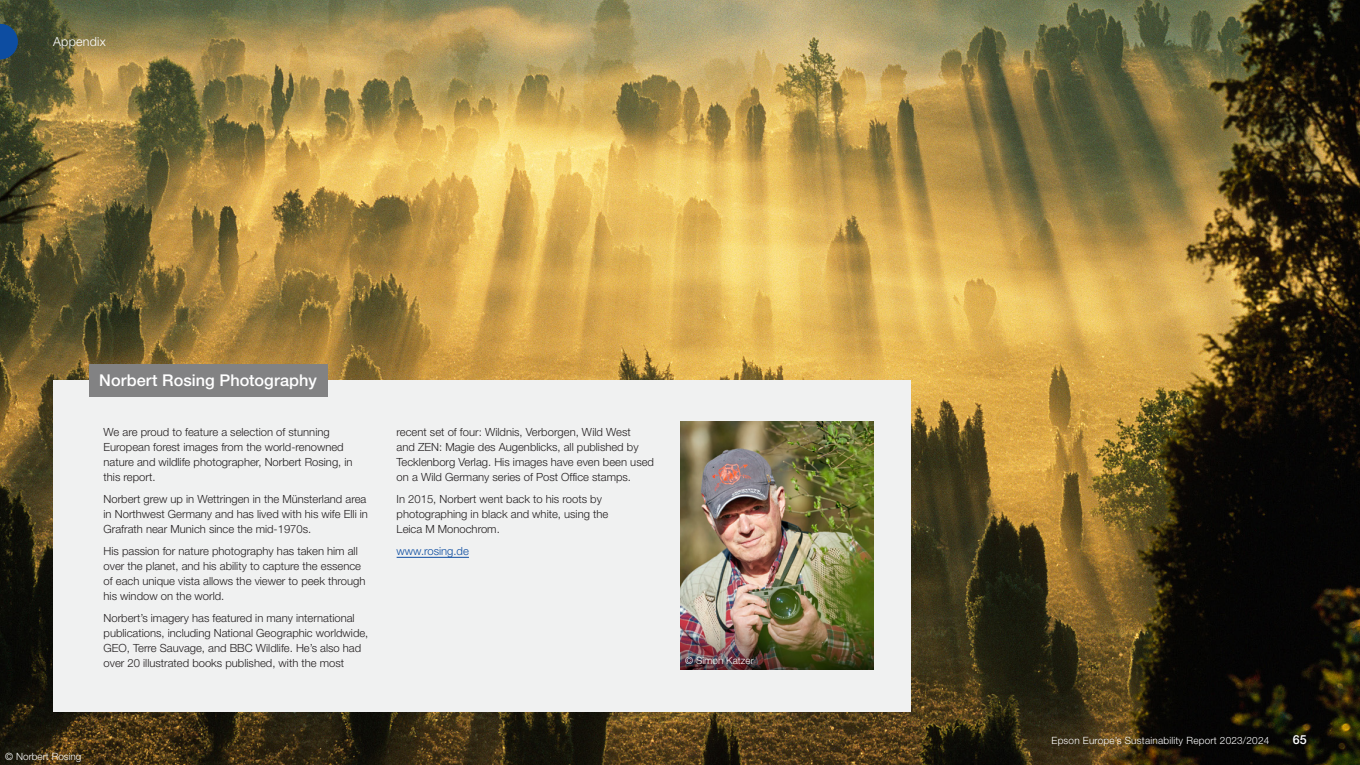
<style>
.page{position:relative;width:1360px;height:765px;background:#fff}
.page>*{position:absolute;margin:0;border:0;box-sizing:border-box;transform-origin:0 0}
.H2-bold{font:500 16.25px "Helvetica Neue LT Std";letter-spacing:.005em;color:#fff}
.t1{font:300 12.5px "Helvetica Neue LT Std";letter-spacing:.02em;color:#fff}
.t2{font:500 12.5px "Helvetica Neue LT Std";color:#fff}
.body{font:300 11.25px/15px "Helvetica Neue LT Std";color:#231f20}
.body-2{font:300 11.25px "Helvetica Neue LT Std";color:#0d4da1}
.t3{font:300 10px "Helvetica Neue LT Std";letter-spacing:.02em;color:#fff}
.t4{font:300 10px "Helvetica Neue LT Std";color:#fff}
</style>
<div class="page">
<img style="left:0;top:0;width:1360px;height:765px">
<div style="left:53px;top:381px;width:858px;height:331px;background:#f0f1f1"></div>
<img style="left:680px;top:421px;width:194px;height:194px">
<img style="left:680px;top:615px;width:194px;height:54px">
<hr style="left:397px;top:557px;width:72px;height:1px;background:#0d4da1">
<div style="left:89px;top:364px;width:238px;height:33px;background:#828283"></div>
<svg style="left:0;top:24px;width:18px;height:35px"></svg>
<p class="t1" style="left:53px;top:34px;width:54px">Appendix</p>
<p class="H2-bold" style="left:99px;top:371px;width:219px">Norbert Rosing Photography</p>
<p class="body" style="left:104px;top:424px;width:251px">We are proud to feature a selection of stunning European forest images from the world-renowned nature and wildlife photographer, Norbert Rosing, in this report.</p>
<p class="body" style="left:104px;top:491px;width:266px">Norbert grew up in Wettringen in the Münsterland area in Northwest Germany and has lived with his wife Elli in<br>Grafrath near Munich since the mid-1970s.</p>
<p class="body" style="left:104px;top:543px;width:263px">His passion for nature photography has taken him all over the planet, and his ability to capture the essence of each unique vista allows the viewer to peek through his window on the world.</p>
<p class="body" style="left:104px;top:610px;width:266px">Norbert’s imagery has featured in many international publications, including National Geographic worldwide, GEO, Terre Sauvage, and BBC Wildlife. He’s also had over 20 illustrated books published, with the most</p>
<p class="body" style="left:397px;top:424px;width:259px">recent set of four: Wildnis, Verborgen, Wild West<br>and ZEN: Magie des Augenblicks, all published by Tecklenborg Verlag. His images have even been used on a Wild Germany series of Post Office stamps.</p>
<p class="body" style="left:397px;top:491px;width:213px">In 2015, Norbert went back to his roots by photographing in black and white, using the<br>Leica M Monochrom.</p>
<p class="body-2" style="left:397px;top:544px;width:74px">www.rosing.de</p>
<p class="t4" style="left:685px;top:654px;width:70px">© Simon Katzer</p>
<p class="t4" style="left:5px;top:750px;width:78px">© Norbert Rosing</p>
<p class="t3" style="left:1051px;top:734px;width:219px">Epson Europe’s Sustainability Report 2023/2024</p>
<p class="t2" style="left:1293px;top:732px;width:15px">65</p>
</div>
